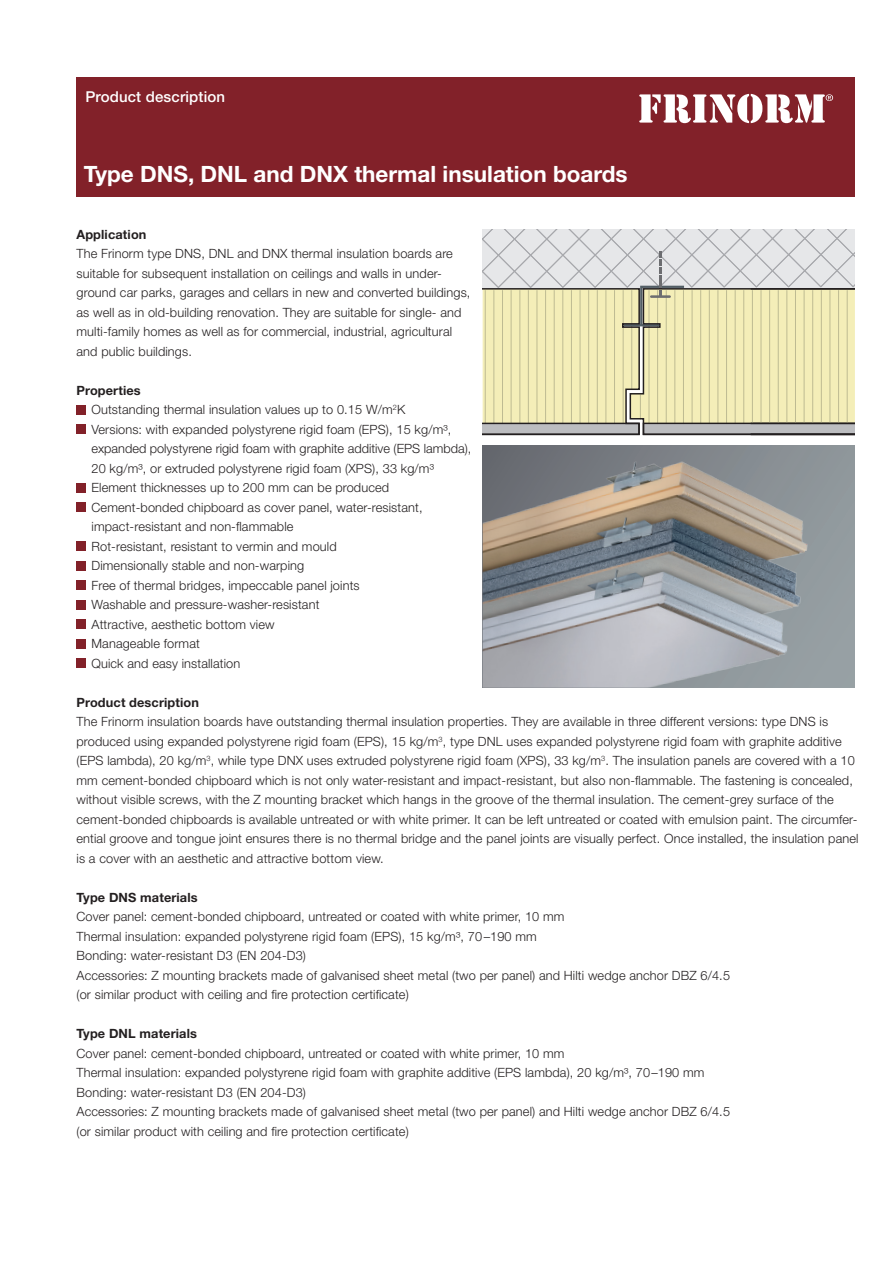
<style>
.page{position:relative;width:893px;height:1263px;background:#fff}
.page>*{position:absolute;margin:0;border:0;box-sizing:border-box;transform-origin:0 0}
.t1{font:700 22.5px "Helvetica Neue LT Pro";color:#fff}
.t2{font:500 15px "Helvetica Neue LT Pro";letter-spacing:.01em;color:#fff}
.t3{font:300 12.75px/19.5px "Helvetica Neue LT Pro";letter-spacing:.01em;color:#231f20}
.t4{font:700 12.75px "Helvetica Neue LT Pro";letter-spacing:.01em;color:#231f20}
</style>
<div class="page">
<div style="left:77px;top:405px;width:9px;height:9px;background:#822129"></div>
<div style="left:77px;top:425px;width:9px;height:9px;background:#822129"></div>
<div style="left:77px;top:483px;width:9px;height:9px;background:#822129"></div>
<div style="left:77px;top:503px;width:9px;height:9px;background:#822129"></div>
<div style="left:77px;top:542px;width:9px;height:9px;background:#822129"></div>
<div style="left:77px;top:561px;width:9px;height:9px;background:#822129"></div>
<div style="left:77px;top:581px;width:9px;height:9px;background:#822129"></div>
<div style="left:77px;top:600px;width:9px;height:9px;background:#822129"></div>
<div style="left:77px;top:620px;width:9px;height:9px;background:#822129"></div>
<div style="left:77px;top:639px;width:9px;height:9px;background:#822129"></div>
<div style="left:77px;top:659px;width:9px;height:9px;background:#822129"></div>
<div style="left:77px;top:77px;width:778px;height:119px;background:#822129"></div>
<svg style="left:483px;top:230px;width:372px;height:206px"></svg>
<svg style="left:639px;top:94px;width:194px;height:29px"></svg>
<img style="left:483px;top:445px;width:365px;height:243px">
<p class="t2" style="left:85px;top:88px;width:141px">Product description</p>
<p class="t1" style="left:84px;top:160px;width:545px">Type DNS, DNL and DNX thermal insulation boards</p>
<p class="t4" style="left:77px;top:226px;width:71px">Application</p>
<p class="t3" style="left:77px;top:244px;width:378px">The Frinorm type DNS, DNL and DNX thermal insulation boards are</p>
<p class="t3" style="left:77px;top:263px;width:367px">suitable for subsequent installation on ceilings and walls in under-</p>
<p class="t3" style="left:77px;top:283px;width:395px">ground car parks, garages and cellars in new and converted buildings,</p>
<p class="t3" style="left:77px;top:302px;width:386px">as well as in old-building renovation. They are suitable for single- and</p>
<p class="t3" style="left:77px;top:322px;width:377px">multi-family homes as well as for commercial, industrial, agricultural</p>
<p class="t3" style="left:77px;top:341px;width:117px">and public buildings.</p>
<p class="t4" style="left:77px;top:382px;width:66px">Properties</p>
<p class="t3" style="left:92px;top:400px;width:315px">Outstanding thermal insulation values up to 0.15 W/m<sup>2</sup>K</p>
<p class="t3" style="left:92px;top:419px;width:381px">Versions: with expanded polystyrene rigid foam (EPS), 15 kg/m³, expanded polystyrene rigid foam with graphite additive (EPS lambda),<br>20 kg/m³, or extruded polystyrene rigid foam (XPS), 33 kg/m³</p>
<p class="t3" style="left:92px;top:478px;width:299px">Element thicknesses up to 200 mm can be produced</p>
<p class="t3" style="left:92px;top:497px;width:333px">Cement-bonded chipboard as cover panel, water-resistant, impact-resistant and non-flammable</p>
<p class="t3" style="left:92px;top:536px;width:247px">Rot-resistant, resistant to vermin and mould</p>
<p class="t3" style="left:92px;top:556px;width:214px">Dimensionally stable and non-warping</p>
<p class="t3" style="left:92px;top:575px;width:270px">Free of thermal bridges, impeccable panel joints</p>
<p class="t3" style="left:92px;top:595px;width:229px">Washable and pressure-washer-resistant</p>
<p class="t3" style="left:92px;top:614px;width:185px">Attractive, aesthetic bottom view</p>
<p class="t3" style="left:92px;top:634px;width:110px">Manageable format</p>
<p class="t3" style="left:92px;top:653px;width:150px">Quick and easy installation</p>
<p class="t4" style="left:77px;top:694px;width:124px">Product description</p>
<p class="t3" style="left:77px;top:712px;width:783px">The Frinorm insulation boards have outstanding thermal insulation properties. They are available in three different versions: type DNS is produced using expanded polystyrene rigid foam (EPS), 15 kg/m<sup>3</sup>, type DNL uses expanded polystyrene rigid foam with graphite additive (EPS lambda), 20 kg/m<sup>3</sup>, while type DNX uses extruded polystyrene rigid foam (XPS), 33 kg/m<sup>3</sup>. The insulation panels are covered with a 10 mm cement-bonded chipboard which is not only water-resistant and impact-resistant, but also non-flammable. The fastening is concealed, without visible screws, with the Z mounting bracket which hangs in the groove of the thermal insulation. The cement-grey surface of the cement-bonded chipboards is available untreated or with white primer. It can be left untreated or coated with emulsion paint. The circumfer&shy;ential groove and tongue joint ensures there is no thermal bridge and the panel joints are visually perfect. Once installed, the insulation panel is a cover with an aesthetic and attractive bottom view.</p>
<p class="t4" style="left:77px;top:889px;width:123px">Type DNS materials</p>
<p class="t3" style="left:77px;top:907px;width:489px">Cover panel: cement-bonded chipboard, untreated or coated with white primer, 10 mm</p>
<p class="t3" style="left:77px;top:926px;width:462px">Thermal insulation: expanded polystyrene rigid foam (EPS), 15 kg/m³, 70–190 mm</p>
<p class="t3" style="left:77px;top:946px;width:231px">Bonding: water-resistant D3 (EN 204-D3)</p>
<p class="t3" style="left:77px;top:965px;width:655px">Accessories: Z mounting brackets made of galvanised sheet metal (two per panel) and Hilti wedge anchor DBZ 6/4.5</p>
<p class="t3" style="left:77px;top:985px;width:334px">(or similar product with ceiling and fire protection certificate)</p>
<p class="t4" style="left:77px;top:1026px;width:122px">Type DNL materials</p>
<p class="t3" style="left:77px;top:1043px;width:489px">Cover panel: cement-bonded chipboard, untreated or coated with white primer, 10 mm</p>
<p class="t3" style="left:77px;top:1063px;width:629px">Thermal insulation: expanded polystyrene rigid foam with graphite additive (EPS lambda), 20 kg/m³, 70–190 mm</p>
<p class="t3" style="left:77px;top:1082px;width:231px">Bonding: water-resistant D3 (EN 204-D3)</p>
<p class="t3" style="left:77px;top:1102px;width:655px">Accessories: Z mounting brackets made of galvanised sheet metal (two per panel) and Hilti wedge anchor DBZ 6/4.5</p>
<p class="t3" style="left:77px;top:1121px;width:334px">(or similar product with ceiling and fire protection certificate)</p>
</div>
